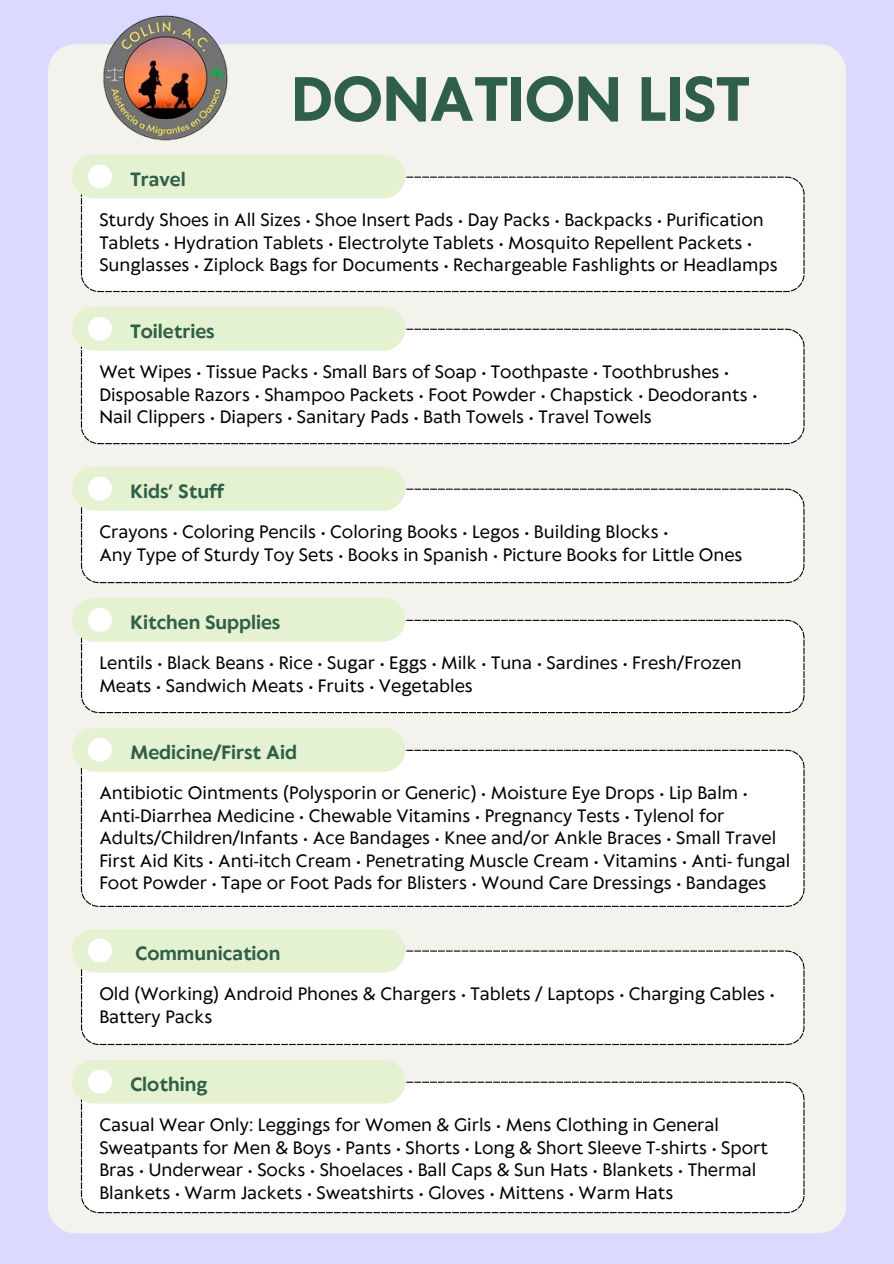
<style>
.page{position:relative;width:894px;height:1264px;background:#fff}
.page>*{position:absolute;margin:0;border:0;box-sizing:border-box;transform-origin:0 0}
.t1{font:700 58.5px "Klein Text";color:#2f5f48}
.t2{font:700 18px "Klein Text";color:#2f5f48}
.t3{font:16.8px/22.5px "Klein Text";color:#000}
</style>
<div class="page">
<div style="left:0;top:0;width:893px;height:1263px;background:#dcd9ff"></div>
<div style="left:48px;top:44px;width:797px;height:1189px;background:#f3f2ec"></div>
<div style="left:81px;top:177px;width:722px;height:115px;background:#fff"></div>
<div style="left:72px;top:155px;width:333px;height:43px;background:#e5f2d2;border-radius:22px"></div>
<div style="left:88px;top:164px;width:24px;height:24px;background:#fff;border-radius:50%"></div>
<img style="left:89px;top:15px;width:150px;height:139px">
<div style="left:81px;top:329px;width:722px;height:115px;background:#fff"></div>
<div style="left:72px;top:307px;width:333px;height:44px;background:#e5f2d2;border-radius:22px"></div>
<div style="left:88px;top:317px;width:24px;height:23px;background:#fff;border-radius:50%"></div>
<div style="left:81px;top:488px;width:722px;height:95px;background:#fff"></div>
<div style="left:72px;top:466px;width:333px;height:44px;background:#e5f2d2;border-radius:22px"></div>
<div style="left:88px;top:476px;width:24px;height:24px;background:#fff;border-radius:50%"></div>
<div style="left:81px;top:620px;width:722px;height:93px;background:#fff"></div>
<div style="left:72px;top:598px;width:333px;height:43px;background:#e5f2d2;border-radius:22px"></div>
<div style="left:88px;top:607px;width:24px;height:24px;background:#fff;border-radius:50%"></div>
<div style="left:81px;top:749px;width:722px;height:157px;background:#fff"></div>
<div style="left:72px;top:727px;width:333px;height:44px;background:#e5f2d2;border-radius:22px"></div>
<div style="left:88px;top:737px;width:24px;height:24px;background:#fff;border-radius:50%"></div>
<div style="left:81px;top:950px;width:722px;height:95px;background:#fff"></div>
<div style="left:72px;top:928px;width:333px;height:44px;background:#e5f2d2;border-radius:22px"></div>
<div style="left:88px;top:938px;width:24px;height:24px;background:#fff;border-radius:50%"></div>
<div style="left:81px;top:1081px;width:722px;height:132px;background:#fff"></div>
<div style="left:72px;top:1059px;width:333px;height:44px;background:#e5f2d2;border-radius:22px"></div>
<div style="left:88px;top:1069px;width:24px;height:24px;background:#fff;border-radius:50%"></div>
<p class="t1" style="left:291px;top:69px;width:460px">DONATION LIST</p>
<h1 class="t2" style="left:130px;top:170px;width:57px">Travel</h1>
<h2 class="t3" style="left:99px;top:210px;width:679px">Sturdy Shoes in All Sizes • Shoe Insert Pads • Day Packs • Backpacks • Purification<br>Tablets • Hydration Tablets • Electrolyte Tablets • Mosquito Repellent Packets •<br>Sunglasses • Ziplock Bags for Documents • Rechargeable Fashlights or Headlamps</h2>
<h2 class="t2" style="left:130px;top:322px;width:86px">Toiletries</h2>
<p class="t3" style="left:99px;top:362px;width:659px">Wet Wipes • Tissue Packs • Small Bars of Soap • Toothpaste • Toothbrushes •<br>Disposable Razors • Shampoo Packets • Foot Powder • Chapstick • Deodorants •<br>Nail Clippers • Diapers • Sanitary Pads • Bath Towels • Travel Towels</p>
<h2 class="t2" style="left:130px;top:482px;width:95px">Kids’ Stuff</h2>
<p class="t3" style="left:99px;top:522px;width:570px">Crayons • Coloring Pencils • Coloring Books • Legos • Building Blocks •</p>
<p class="t3" style="left:99px;top:544px;width:644px">Any Type of Sturdy Toy Sets • Books in Spanish • Picture Books for Little Ones</p>
<h2 class="t2" style="left:130px;top:613px;width:151px">Kitchen Supplies</h2>
<p class="t3" style="left:99px;top:653px;width:643px">Lentils • Black Beans • Rice • Sugar • Eggs • Milk • Tuna • Sardines • Fresh/Frozen<br>Meats • Sandwich Meats • Fruits • Vegetables</p>
<h2 class="t2" style="left:130px;top:743px;width:168px">Medicine/First Aid</h2>
<p class="t3" style="left:99px;top:783px;width:649px">Antibiotic Ointments (Polysporin or Generic) • Moisture Eye Drops • Lip Balm •</p>
<p class="t3" style="left:99px;top:805px;width:692px">Anti-Diarrhea Medicine • Chewable Vitamins • Pregnancy Tests • Tylenol for Adults/Children/Infants • Ace Bandages • Knee and/or Ankle Braces • Small Travel First Aid Kits • Anti-itch Cream • Penetrating Muscle Cream • Vitamins • Anti- fungal Foot Powder • Tape or Foot Pads for Blisters • Wound Care Dressings • Bandages</p>
<h2 class="t2" style="left:135px;top:943px;width:146px">Communication</h2>
<p class="t3" style="left:99px;top:983px;width:676px">Old (Working) Android Phones &amp; Chargers • Tablets / Laptops • Charging Cables •<br>Battery Packs</p>
<h2 class="t2" style="left:130px;top:1074px;width:78px">Clothing</h2>
<p class="t3" style="left:99px;top:1115px;width:670px">Casual Wear Only: Leggings for Women &amp; Girls • Mens Clothing in General Sweatpants for Men &amp; Boys • Pants • Shorts • Long &amp; Short Sleeve T-shirts • Sport Bras • Underwear • Socks • Shoelaces • Ball Caps &amp; Sun Hats • Blankets • Thermal Blankets • Warm Jackets • Sweatshirts • Gloves • Mittens • Warm Hats</p>
</div>
